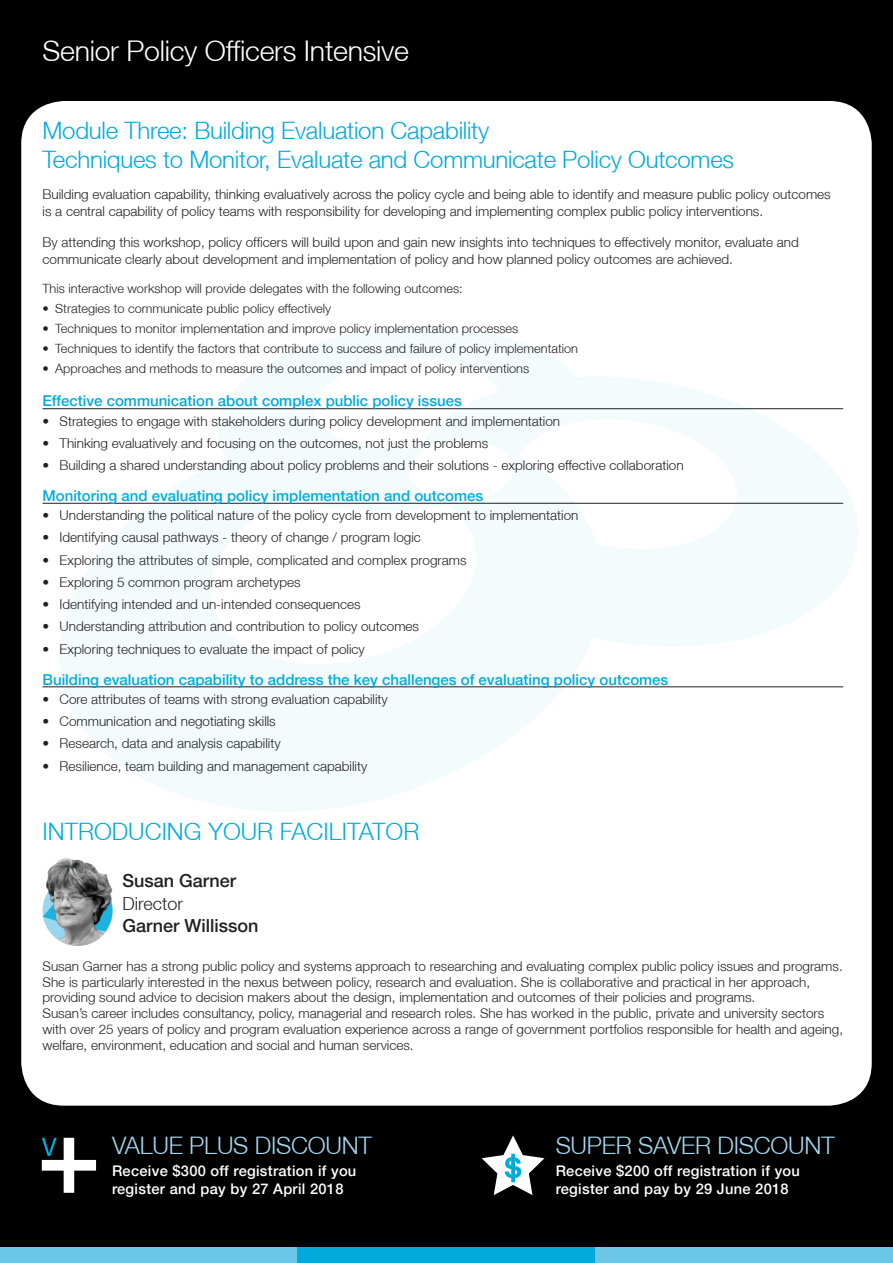
<style>
.page{position:relative;width:893px;height:1263px;background:#000}
.page>*{position:absolute;margin:0;border:0;box-sizing:border-box;transform-origin:0 0}
.t1{font:300 28.5px "Helvetica Neue";letter-spacing:-.01em;color:#fff}
.t2{font:300 24.15px "Helvetica Neue";letter-spacing:-.01em;color:#a2d7ef}
.t3{font:300 24px/28.8px "Helvetica Neue";letter-spacing:-.01em;color:#00abdc}
.t4{font:500 18px "Helvetica Neue";color:#231f20}
.t5{font:300 18px "Helvetica Neue";color:#231f20}
.t6{font:500 15px "Helvetica Neue";color:#00abdc}
.t7{font:500 14.7px/18.1px "Helvetica Neue";letter-spacing:.02em;color:#fff}
.t8{font:300 13.5px/15.8px "Helvetica Neue";color:#231f20}
.t9{font:300 12.75px "Helvetica Neue";color:#231f20}
</style>
<div class="page">
<div style="left:21px;top:101px;width:851px;height:1005px;background:#fff;border-radius:43px"></div>
<svg style="left:189px;top:327px;width:376px;height:118px"></svg>
<svg style="left:51px;top:445px;width:588px;height:366px;fill:#f3fbfd"></svg>
<svg style="left:419px;top:366px;width:453px;height:298px;fill:#f3fbfd"></svg>
<div style="left:0;top:1247px;width:298px;height:16px;background:#6dc7e9"></div>
<div style="left:298px;top:1247px;width:297px;height:16px;background:#00abdc"></div>
<div style="left:595px;top:1247px;width:298px;height:16px;background:#6dc7e9"></div>
<hr style="left:43px;top:408px;width:800px;height:1px;background:#231f20">
<hr style="left:43px;top:503px;width:800px;height:1px;background:#231f20">
<hr style="left:43px;top:686px;width:800px;height:1px;background:#231f20">
<svg style="left:42px;top:1138px;width:54px;height:55px"></svg>
<svg style="left:482px;top:1135px;width:62px;height:60px"></svg>
<img style="left:43px;top:858px;width:70px;height:88px">
<h1 class="t1" style="left:43px;top:33px;width:368px">Senior Policy Officers Intensive</h1>
<h3 class="t3" style="left:43px;top:116px;width:693px">Module Three: Building Evaluation Capability<br>Techniques to Monitor, Evaluate and Communicate Policy Outcomes</h3>
<p class="t8" style="left:43px;top:185px;width:790px;line-height:17.5px">Building evaluation capability, thinking evaluatively across the policy cycle and being able to identify and measure public policy outcomes is a central capability of policy teams with responsibility for developing and implementing complex public policy interventions.</p>
<p class="t8" style="left:43px;top:233px;width:758px;line-height:17.5px">By attending this workshop, policy officers will build upon and gain new insights into techniques to effectively monitor, evaluate and communicate clearly about development and implementation of policy and how planned policy outcomes are achieved.</p>
<p class="t9" style="left:43px;top:280px;width:422px">This interactive workshop will provide delegates with the following outcomes:</p>
<p class="t9" style="left:43px;top:300px;width:290px">• Strategies to communicate public policy effectively</p>
<p class="t9" style="left:43px;top:320px;width:477px">• Techniques to monitor implementation and improve policy implementation processes</p>
<p class="t9" style="left:43px;top:340px;width:537px">• Techniques to identify the factors that contribute to success and failure of policy implementation</p>
<p class="t9" style="left:43px;top:360px;width:488px">• Approaches and methods to measure the outcomes and impact of policy interventions</p>
<p class="t6" style="left:43px;top:392px;width:421px">Effective communication about complex public policy issues</p>
<p class="t8" style="left:43px;top:413px;width:519px">• Strategies to engage with stakeholders during policy development and implementation</p>
<p class="t8" style="left:43px;top:435px;width:447px">• Thinking evaluatively and focusing on the outcomes, not just the problems</p>
<p class="t8" style="left:43px;top:457px;width:643px">• Building a shared understanding about policy problems and their solutions - exploring effective collaboration</p>
<p class="t6" style="left:43px;top:487px;width:442px">Monitoring and evaluating policy implementation and outcomes</p>
<p class="t8" style="left:43px;top:507px;width:537px">• Understanding the political nature of the policy cycle from development to implementation</p>
<p class="t8" style="left:43px;top:529px;width:380px">• Identifying causal pathways - theory of change / program logic</p>
<p class="t8" style="left:43px;top:552px;width:426px">• Exploring the attributes of simple, complicated and complex programs</p>
<p class="t8" style="left:43px;top:574px;width:260px">• Exploring 5 common program archetypes</p>
<p class="t8" style="left:43px;top:596px;width:320px">• Identifying intended and un-intended consequences</p>
<p class="t8" style="left:43px;top:618px;width:378px">• Understanding attribution and contribution to policy outcomes</p>
<p class="t8" style="left:43px;top:641px;width:324px">• Exploring techniques to evaluate the impact of policy</p>
<p class="t6" style="left:43px;top:670px;width:627px">Building evaluation capability to address the key challenges of evaluating policy outcomes</p>
<p class="t8" style="left:43px;top:691px;width:347px">• Core attributes of teams with strong evaluation capability</p>
<p class="t8" style="left:43px;top:713px;width:235px">• Communication and negotiating skills</p>
<p class="t8" style="left:43px;top:735px;width:240px">• Research, data and analysis capability</p>
<p class="t8" style="left:43px;top:757px;width:326px">• Resilience, team building and management capability</p>
<h3 class="t3" style="left:43px;top:817px;width:378px">INTRODUCING YOUR FACILITATOR</h3>
<h3 class="t4" style="left:122px;top:870px;width:115px">Susan Garner</h3>
<h3 class="t5" style="left:122px;top:892px;width:62px">Director</h3>
<h3 class="t4" style="left:122px;top:915px;width:138px">Garner Willisson</h3>
<p class="t8" style="left:43px;top:958px;width:802px">Susan Garner has a strong public policy and systems approach to researching and evaluating complex public policy issues and programs.<br>She is particularly interested in the nexus between policy, research and evaluation. She is collaborative and practical in her approach, providing sound advice to decision makers about the design, implementation and outcomes of their policies and programs.<br>Susan’s career includes consultancy, policy, managerial and research roles. She has worked in the public, private and university sectors with over 25 years of policy and program evaluation experience across a range of government portfolios responsible for health and ageing, welfare, environment, education and social and human services.</p>
<h2 class="t2" style="left:112px;top:1130px;width:261px">VALUE PLUS DISCOUNT</h2>
<p class="t7" style="left:112px;top:1162px;width:246px">Receive $300 off registration if you register and pay by 27 April 2018</p>
<h2 class="t2" style="left:556px;top:1130px;width:281px">SUPER SAVER DISCOUNT</h2>
<p class="t7" style="left:556px;top:1162px;width:246px">Receive $200 off registration if you register and pay by 29 June 2018</p>
</div>
